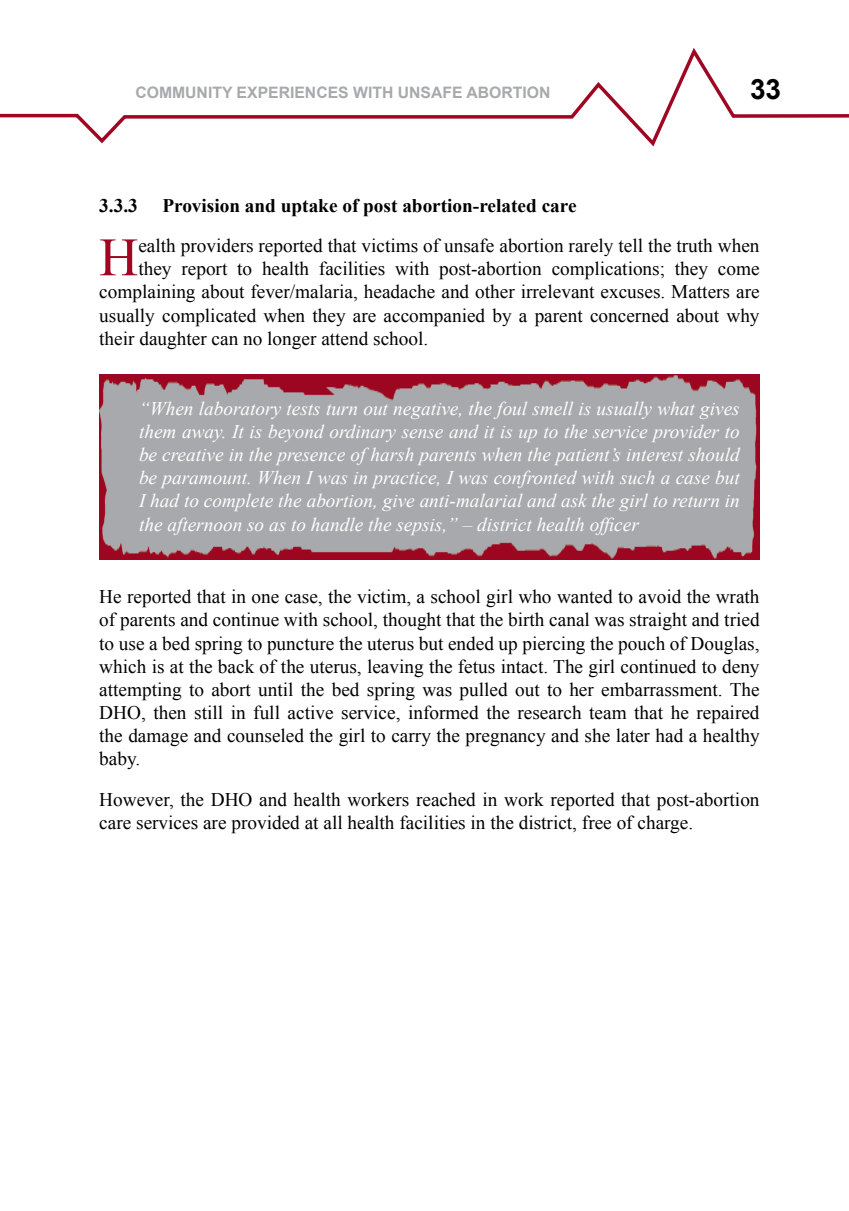
<style>
.page{position:relative;width:849px;height:1211px;background:#fff}
.page>*{position:absolute;margin:0;border:0;box-sizing:border-box;transform-origin:0 0}
.t1{font:54.07px "Times New Roman";color:#9e0621}
.t2{font:700 28px "Arial";color:#000}
.t3{font:19.25px/23.1px "Times New Roman";color:#000;text-align:justify}
.t4{font:italic 19.25px/23.1px "Times New Roman";color:#fff;text-align:justify}
.t5{font:700 19.25px "Times New Roman";color:#000}
.t6{font:700 15.75px "Arial";color:#a7a9ac}
</style>
<div class="page">
<svg style="left:1px;top:48px;width:847px;height:99px"></svg>
<img style="left:99px;top:374px;width:660px;height:185px">
<p class="t6" style="left:135px;top:82px;width:242px">COMMUNITY EXPERIENCES WITH</p>
<p class="t6" style="left:397px;top:82px;width:103px">UN SAF E ABORTION</p>
<h2 class="t2" style="left:749px;top:70px;width:33px">33</h2>
<p class="t5" style="left:99px;top:192px;width:40px">3.3.3</p>
<p class="t5" style="left:162px;top:192px;width:415px">Provision and uptake of post abortion-related care</p>
<h1 class="t1" style="left:99px;top:221px;width:41px">H</h1>
<p class="t3" style="left:138px;top:234px;width:622px">ealth providers reported that victims of unsafe abortion rarely tell the truth when</p>
<p class="t3" style="left:138px;top:257px;width:622px">they report to health facilities with post-abortion complications; they come</p>
<p class="t3" style="left:99px;top:280px;width:661px">complaining about fever/malaria, headache and other irrelevant excuses. Matters are</p>
<p class="t3" style="left:99px;top:303px;width:661px">usually complicated when they are accompanied by a parent concerned about why</p>
<p class="t3" style="left:99px;top:326px;width:330px">their daughter can no longer attend school.</p>
<p class="t4" style="left:139px;top:396px;width:602px">“When laboratory tests turn out negative, the foul smell is usually what gives them away. It is beyond ordinary sense and it is up to the service provider to be creative in the presence of harsh parents when the patient’s interest should be paramount. When I was in practice, I was confronted with such a case but I had to complete the abortion, give anti-malarial and ask the girl to return in the afternoon so as to handle the sepsis,” – district health officer</p>
<p class="t3" style="left:99px;top:585px;width:661px">He reported that in one case, the victim, a school girl who wanted to avoid the wrath of parents and continue with school, thought that the birth canal was straight and tried to use a bed spring to puncture the uterus but ended up piercing the pouch of Douglas, which is at the back of the uterus, leaving the fetus intact. The girl continued to deny attempting to abort until the bed spring was pulled out to her embarrassment. The DHO, then still in full active service, informed the research team that he repaired the damage and counseled the girl to carry the pregnancy and she later had a healthy baby.</p>
<p class="t3" style="left:99px;top:787px;width:661px">However, the DHO and health workers reached in work reported that post-abortion care services are provided at all health facilities in the district, free of charge.</p>
</div>
